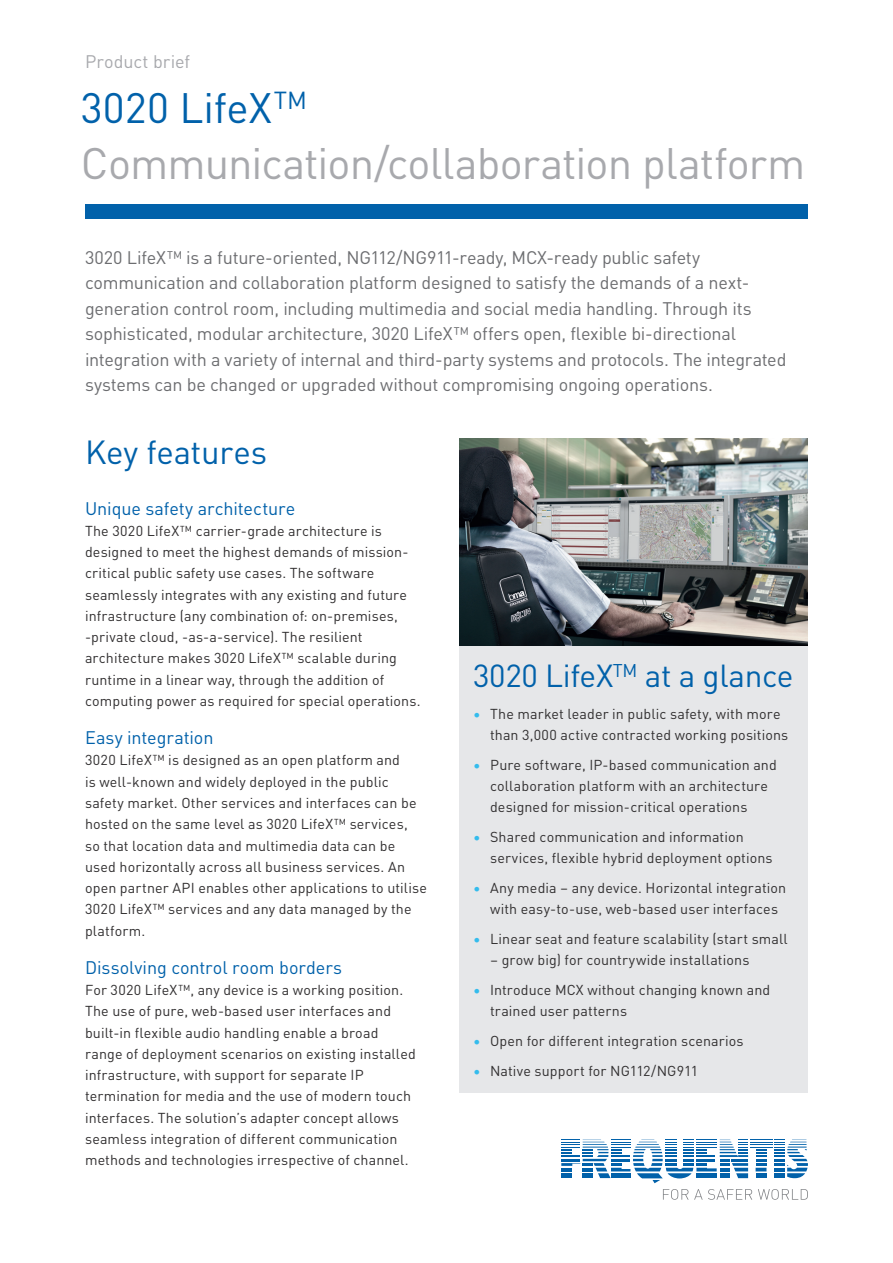
<style>
.page{position:relative;width:893px;height:1263px;background:#fff}
.page>*{position:absolute;margin:0;border:0;box-sizing:border-box;transform-origin:0 0}
.t1{font:43.5px "DINOT";letter-spacing:-.02em;color:#a8a9ad}
.t2{font:42px "DINOT";letter-spacing:.005em;color:#0161aa}
.t3{font:33px "DINOT";letter-spacing:-.01em;color:#0161aa}
.t4{font:31.5px "DINOT";letter-spacing:-.01em;color:#0161aa}
.t5{font:18px/25.5px "DINOT";letter-spacing:-.015em;color:#6c6d70}
.t6{font:18px "DINOT";letter-spacing:-.005em;color:#0161aa}
.t7{font:18px "DINOT";color:#a8a9ad}
.t8{font:14.25px/21.3px "DINOT";letter-spacing:.01em;color:#312f30}
.s1{color:#34bced}
</style>
<div class="page">
<div style="left:85px;top:205px;width:723px;height:14px;background:#0161aa"></div>
<img style="left:459px;top:438px;width:349px;height:208px">
<div style="left:459px;top:646px;width:349px;height:447px;background:#e6e7e9"></div>
<svg style="left:663px;top:1189px;width:145px;height:11px"></svg>
<svg style="left:561px;top:1140px;width:247px;height:43px"></svg>
<p class="t7" style="left:85px;top:48px;width:107px">Product brief</p>
<h2 class="t2" style="left:81px;top:76px;width:228px">3020 LifeX<sup>TM</sup></h2>
<h1 class="t1" style="left:81px;top:130px;width:726px">Communication/collaboration platform</h1>
<p class="t5" style="left:85px;top:243px;width:703px">3020 LifeX™ is a future-oriented, NG112/NG911-ready, MCX-ready public safety communication and collaboration platform designed to satisfy the demands of a next&shy;generation control room, including multimedia and social media handling. Through its sophisticated, modular architecture, 3020 LifeX™ offers open, flexible bi-directional integration with a variety of internal and third-party systems and protocols. The integrated systems can be changed or upgraded without compromising ongoing operations.</p>
<h3 class="t3" style="left:85px;top:426px;width:184px">Key features</h3>
<p class="t6" style="left:85px;top:494px;width:212px">Unique safety architecture</p>
<p class="t8" style="left:85px;top:519px;width:337px">The 3020 LifeX™ carrier-grade architecture is designed to meet the highest demands of mission&shy;critical public safety use cases. The software seamlessly integrates with any existing and future infrastructure (any combination of: on-premises, -private cloud, -as-a-service). The resilient architecture makes 3020 LifeX™ scalable during runtime in a linear way, through the addition of computing power as required for special operations.</p>
<p class="t6" style="left:85px;top:724px;width:130px">Easy integration</p>
<p class="t8" style="left:85px;top:749px;width:343px">3020 LifeX™ is designed as an open platform and<br>is well-known and widely deployed in the public safety market. Other services and interfaces can be hosted on the same level as 3020 LifeX™ services,<br>so that location data and multimedia data can be used horizontally across all business services. An open partner API enables other applications to utilise 3020 LifeX™ services and any data managed by the platform.</p>
<p class="t6" style="left:85px;top:953px;width:259px">Dissolving control room borders</p>
<p class="t8" style="left:85px;top:978px;width:332px">For 3020 LifeX™, any device is a working position.<br>The use of pure, web-based user interfaces and built-in flexible audio handling enable a broad range of deployment scenarios on existing installed infrastructure, with support for separate IP termination for media and the use of modern touch interfaces. The solution’s adapter concept allows seamless integration of different communication methods and technologies irrespective of channel.</p>
<h3 class="t4" style="left:473px;top:652px;width:322px">3020 LifeX<sup>TM</sup> at a glance</h3>
<p class="t8" style="left:490px;top:702px;width:300px;text-indent:-17px"><span class="s1">•</span> The market leader in public safety, with more than 3,000 active contracted working positions</p>
<p class="t8" style="left:490px;top:753px;width:288px;text-indent:-17px"><span class="s1">•</span> Pure software, IP-based communication and collaboration platform with an architecture designed for mission-critical operations</p>
<p class="t8" style="left:490px;top:825px;width:284px;text-indent:-17px"><span class="s1">•</span> Shared communication and information services, flexible hybrid deployment options</p>
<p class="t8" style="left:490px;top:876px;width:298px;text-indent:-17px"><span class="s1">•</span> Any media – any device. Horizontal integration with easy-to-use, web-based user interfaces</p>
<p class="t8" style="left:473px;top:927px;width:316px"><span class="s1">•</span> Linear seat and feature scalability (start small</p>
<p class="t8" style="left:490px;top:949px;width:261px">– grow big) for countrywide installations</p>
<p class="t8" style="left:490px;top:978px;width:282px;text-indent:-17px"><span class="s1">•</span> Introduce MCX without changing known and trained user patterns</p>
<p class="t8" style="left:473px;top:1029px;width:272px"><span class="s1">•</span> Open for different integration scenarios</p>
<p class="t8" style="left:473px;top:1059px;width:227px"><span class="s1">•</span> Native support for NG112/NG911</p>
</div>
